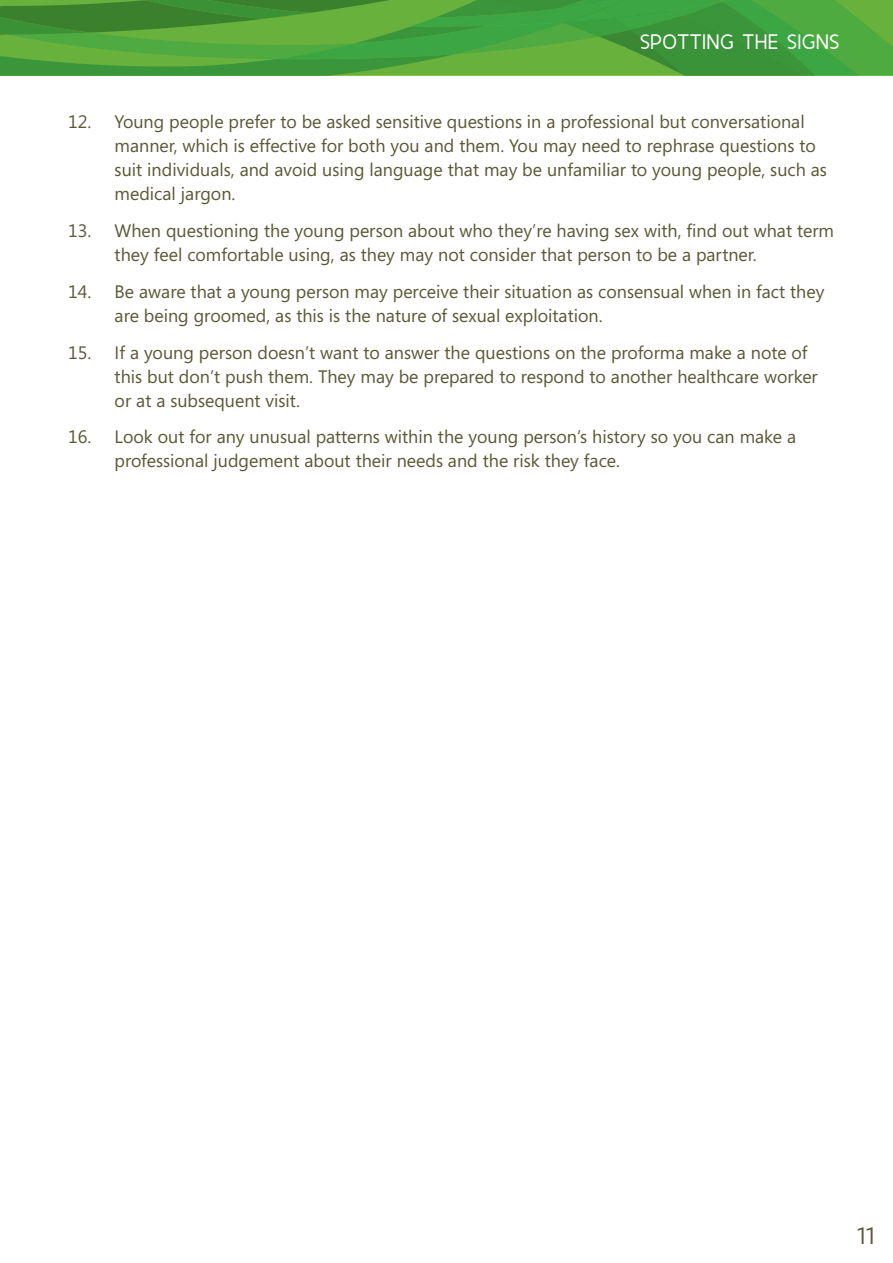
<style>
.page{position:relative;width:893px;height:1263px;background:#fff}
.page>*{position:absolute;margin:0;border:0;box-sizing:border-box;transform-origin:0 0}
.t1{font:24px "Fineness";color:#5a5836}
.t2{font:21px "Fineness";letter-spacing:.05em;color:#fff}
.Body_copy{font:18px/24px "Segoe";color:#5a5836}
</style>
<div class="page">
<svg style="left:0;top:0;width:893px;height:75px"></svg>
<p class="t2" style="left:640px;top:30px;width:200px">SPOTTING THE SIGNS</p>
<p class="Body_copy" style="left:115px;top:110px;width:714px;text-indent:-46px">12. Young people prefer to be asked sensitive questions in a professional but conversational manner, which is effective for both you and them. You may need to rephrase questions to suit individuals, and avoid using language that may be unfamiliar to young people, such as medical jargon.</p>
<p class="Body_copy" style="left:115px;top:218px;width:721px;text-indent:-46px">13. When questioning the young person about who they’re having sex with, find out what term they feel comfortable using, as they may not consider that person to be a partner.</p>
<p class="Body_copy" style="left:115px;top:279px;width:711px;text-indent:-46px">14. Be aware that a young person may perceive their situation as consensual when in fact they are being groomed, as this is the nature of sexual exploitation.</p>
<p class="Body_copy" style="left:115px;top:340px;width:705px;text-indent:-46px">15. If a young person doesn’t want to answer the questions on the proforma make a note of this but don’t push them. They may be prepared to respond to another healthcare worker or at a subsequent visit.</p>
<p class="Body_copy" style="left:115px;top:425px;width:683px;text-indent:-46px">16. Look out for any unusual patterns within the young person’s history so you can make a professional judgement about their needs and the risk they face.</p>
<h1 class="t1" style="left:857px;top:1222px;width:20px">11</h1>
</div>
